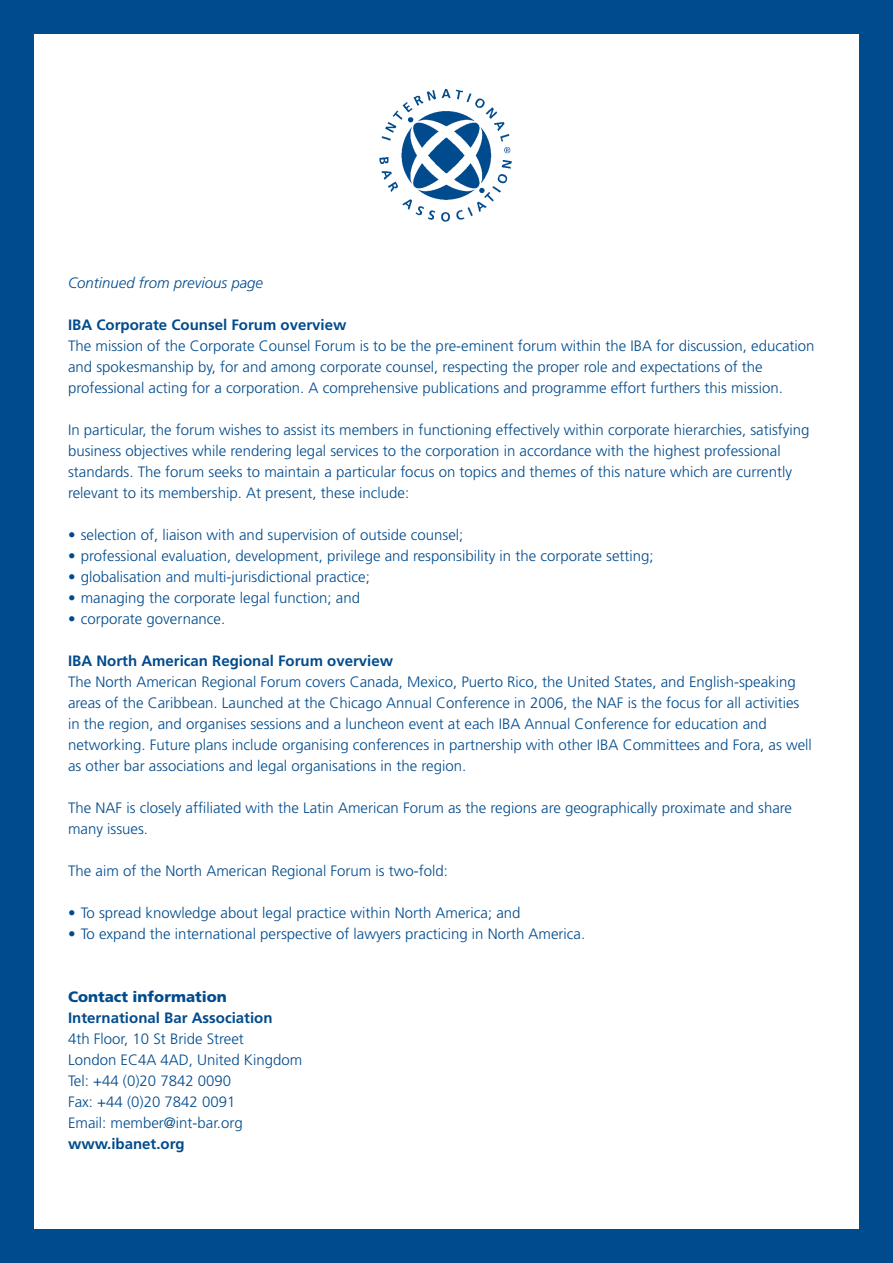
<style>
.page{position:relative;width:893px;height:1263px;background:#004b8d}
.page>*{position:absolute;margin:0;border:0;box-sizing:border-box;transform-origin:0 0}
.t1{font:300 15px/21px "Frutiger";color:#004b8d}
.t2{font:700 15px "Frutiger";color:#004b8d}
.t3{font:italic 300 15px "Frutiger";color:#004b8d}
.t4{font:900 15px "Frutiger";color:#004b8d}
</style>
<div class="page">
<div style="left:34px;top:34px;width:825px;height:1195px;background:#fff"></div>
<img style="left:379px;top:89px;width:133px;height:132px">
<p class="t3" style="left:68px;top:274px;width:197px">Continued from previous page</p>
<p class="t2" style="left:68px;top:316px;width:280px">IBA Corporate Counsel Forum overview</p>
<p class="t1" style="left:68px;top:335px;width:748px">The mission of the Corporate Counsel Forum is to be the pre-eminent forum within the IBA for discussion, education and spokesmanship by, for and among corporate counsel, respecting the proper role and expectations of the professional acting for a corporation. A comprehensive publications and programme effort furthers this mission.</p>
<p class="t1" style="left:68px;top:419px;width:743px">In particular, the forum wishes to assist its members in functioning effectively within corporate hierarchies, satisfying business objectives while rendering legal services to the corporation in accordance with the highest professional standards. The forum seeks to maintain a particular focus on topics and themes of this nature which are currently relevant to its membership. At present, these include:</p>
<p class="t1" style="left:68px;top:524px;width:397px">• selection of, liaison with and supervision of outside counsel;</p>
<p class="t1" style="left:68px;top:545px;width:587px">• professional evaluation, development, privilege and responsibility in the corporate setting;</p>
<p class="t1" style="left:68px;top:566px;width:303px">• globalisation and multi-jurisdictional practice;</p>
<p class="t1" style="left:68px;top:587px;width:293px">• managing the corporate legal function; and</p>
<p class="t1" style="left:68px;top:608px;width:159px">• corporate governance.</p>
<p class="t2" style="left:68px;top:652px;width:327px">IBA North American Regional Forum overview</p>
<p class="t1" style="left:68px;top:671px;width:745px">The North American Regional Forum covers Canada, Mexico, Puerto Rico, the United States, and English-speaking areas of the Caribbean. Launched at the Chicago Annual Conference in 2006, the NAF is the focus for all activities in the region, and organises sessions and a luncheon event at each IBA Annual Conference for education and networking. Future plans include organising conferences in partnership with other IBA Committees and Fora, as well as other bar associations and legal organisations in the region.</p>
<p class="t1" style="left:68px;top:797px;width:725px">The NAF is closely affiliated with the Latin American Forum as the regions are geographically proximate and share many issues.</p>
<p class="t1" style="left:68px;top:860px;width:382px">The aim of the North American Regional Forum is two-fold:</p>
<p class="t1" style="left:68px;top:902px;width:454px">• To spread knowledge about legal practice within North America; and</p>
<p class="t1" style="left:68px;top:923px;width:519px">• To expand the international perspective of lawyers practicing in North America.</p>
<p class="t4" style="left:68px;top:988px;width:160px">Contact information</p>
<p class="t2" style="left:68px;top:1009px;width:206px">International Bar Association</p>
<p class="t1" style="left:68px;top:1028px;width:236px">4th Floor, 10 St Bride Street<br>London EC4A 4AD, United Kingdom<br>Tel: +44 (0)20 7842 0090<br>Fax: +44 (0)20 7842 0091<br>Email: member@int-bar.org</p>
<p class="t2" style="left:68px;top:1135px;width:118px">www.ibanet.org</p>
</div>
